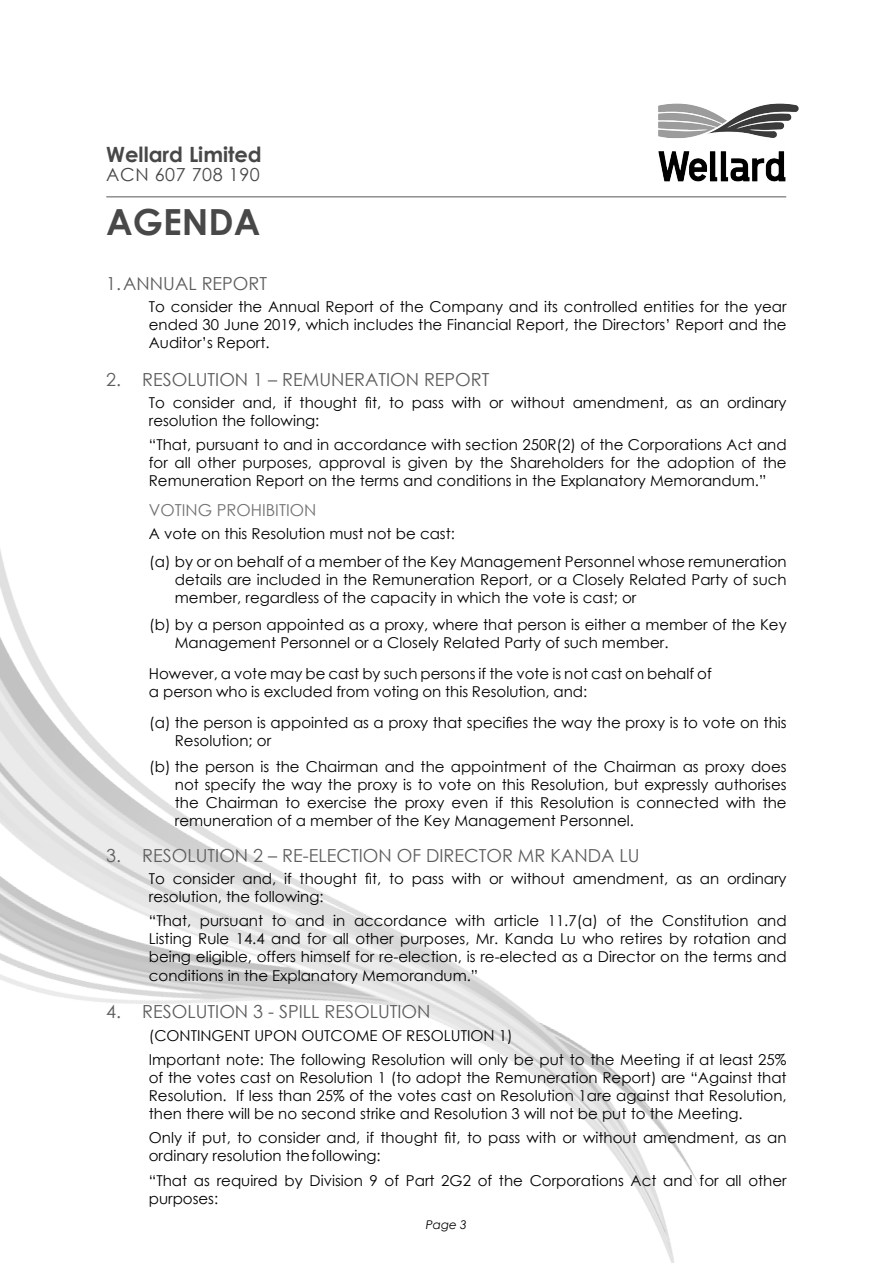
<style>
.page{position:relative;width:893px;height:1263px;background:#fff}
.page>*{position:absolute;margin:0;border:0;box-sizing:border-box;transform-origin:0 0}
.t1{font:700 36px "Century Gothic";color:#484848}
.t2{font:700 21px "Century Gothic";color:#484848}
.t3{font:18px "Century Gothic";color:#5d5d5d}
.t4{font:18px "Century Gothic";letter-spacing:.03em;color:#484848}
.Small_gray_heading{font:16.5px "Century Gothic";color:#737373}
.Indented_Text{font:15px/18px "Century Gothic";color:#000;text-align:justify}
.Body_Text{font:15px/18px "Century Gothic";color:#000}
.t5{font:italic 12px "Century Gothic";color:#000}
</style>
<div class="page">
<img style="left:658px;top:103px;width:141px;height:79px">
<img style="left:0;top:549px;width:700px;height:714px">
<hr style="left:106px;top:196px;width:680px;height:2px;background:#8f8f8f">
<h2 class="t2" style="left:106px;top:138px;width:157px">Wellard Limited</h2>
<p class="t4" style="left:106px;top:162px;width:155px">ACN 607 708 190</p>
<h1 class="t1" style="left:106px;top:195px;width:156px">AGENDA</h1>
<p class="t3" style="left:106px;top:271px;width:162px">1.ANNUAL REPORT</p>
<p class="Indented_Text" style="left:149px;top:297px;width:639px">To consider the Annual Report of the Company and its controlled entities for the year ended 30 June 2019, which includes the Financial Report, the Directors’ Report and the Auditor’s Report.</p>
<p class="t3" style="left:106px;top:366px;width:385px">2. RESOLUTION 1 – REMUNERATION REPORT</p>
<p class="Indented_Text" style="left:149px;top:393px;width:639px">To consider and, if thought fit, to pass with or without amendment, as an ordinary resolution the following:</p>
<p class="Indented_Text" style="left:149px;top:435px;width:639px">“That, pursuant to and in accordance with section 250R(2) of the Corporations Act and for all other purposes, approval is given by the Shareholders for the adoption of the Remuneration Report on the terms and conditions in the Explanatory Memorandum.”</p>
<p class="Small_gray_heading" style="left:149px;top:499px;width:169px">VOTING PROHIBITION</p>
<p class="Indented_Text" style="left:149px;top:524px;width:308px">A vote on this Resolution must not be cast:</p>
<p class="Indented_Text" style="left:175px;top:553px;width:613px;text-indent:-26px">(a) by or on behalf of a member of the Key Management Personnel whose remuneration details are included in the Remuneration Report, or a Closely Related Party of such member, regardless of the capacity in which the vote is cast; or</p>
<p class="Indented_Text" style="left:175px;top:615px;width:613px;text-indent:-26px">(b) by a person appointed as a proxy, where that person is either a member of the Key<br>Management Personnel or a Closely Related Party of such member.</p>
<p class="Body_Text" style="left:149px;top:664px;width:564px">However, a vote may be cast by such persons if the vote is not cast on behalf of a person who is excluded from voting on this Resolution, and:</p>
<p class="Indented_Text" style="left:175px;top:713px;width:613px;text-indent:-26px">(a) the person is appointed as a proxy that specifies the way the proxy is to vote on this<br>Resolution; or</p>
<p class="Indented_Text" style="left:175px;top:758px;width:613px;text-indent:-26px">(b) the person is the Chairman and the appointment of the Chairman as proxy does not specify the way the proxy is to vote on this Resolution, but expressly authorises the Chairman to exercise the proxy even if this Resolution is connected with the remuneration of a member of the Key Management Personnel.</p>
<p class="t3" style="left:106px;top:842px;width:535px">3. RESOLUTION 2 – RE-ELECTION OF DIRECTOR MR KANDA LU</p>
<p class="Indented_Text" style="left:149px;top:869px;width:639px">To consider and, if thought fit, to pass with or without amendment, as an ordinary resolution, the following:</p>
<p class="Indented_Text" style="left:149px;top:911px;width:639px">“That, pursuant to and in accordance with article 11.7(a) of the Constitution and Listing Rule 14.4 and for all other purposes, Mr. Kanda Lu who retires by rotation and being eligible, offers himself for re-election, is re-elected as a Director on the terms and conditions in the Explanatory Memorandum.”</p>
<p class="t3" style="left:106px;top:999px;width:326px">4. RESOLUTION 3 - SPILL RESOLUTION</p>
<p class="Indented_Text" style="left:149px;top:1026px;width:365px">(CONTINGENT UPON OUTCOME OF RESOLUTION 1)</p>
<p class="Indented_Text" style="left:149px;top:1050px;width:639px">Important note: The following Resolution will only be put to the Meeting if at least 25% of the votes cast on Resolution 1 (to adopt the Remuneration Report) are “Against that Resolution. If less than 25% of the votes cast on Resolution 1are against that Resolution, then there will be no second strike and Resolution 3 will not be put to the Meeting.</p>
<p class="Indented_Text" style="left:149px;top:1129px;width:639px">Only if put, to consider and, if thought fit, to pass with or without amendment, as an ordinary resolution the following:</p>
<p class="Indented_Text" style="left:149px;top:1171px;width:639px">“That as required by Division 9 of Part 2G2 of the Corporations Act and for all other purposes:</p>
<p class="t5" style="left:426px;top:1217px;width:43px">Page 3</p>
</div>
